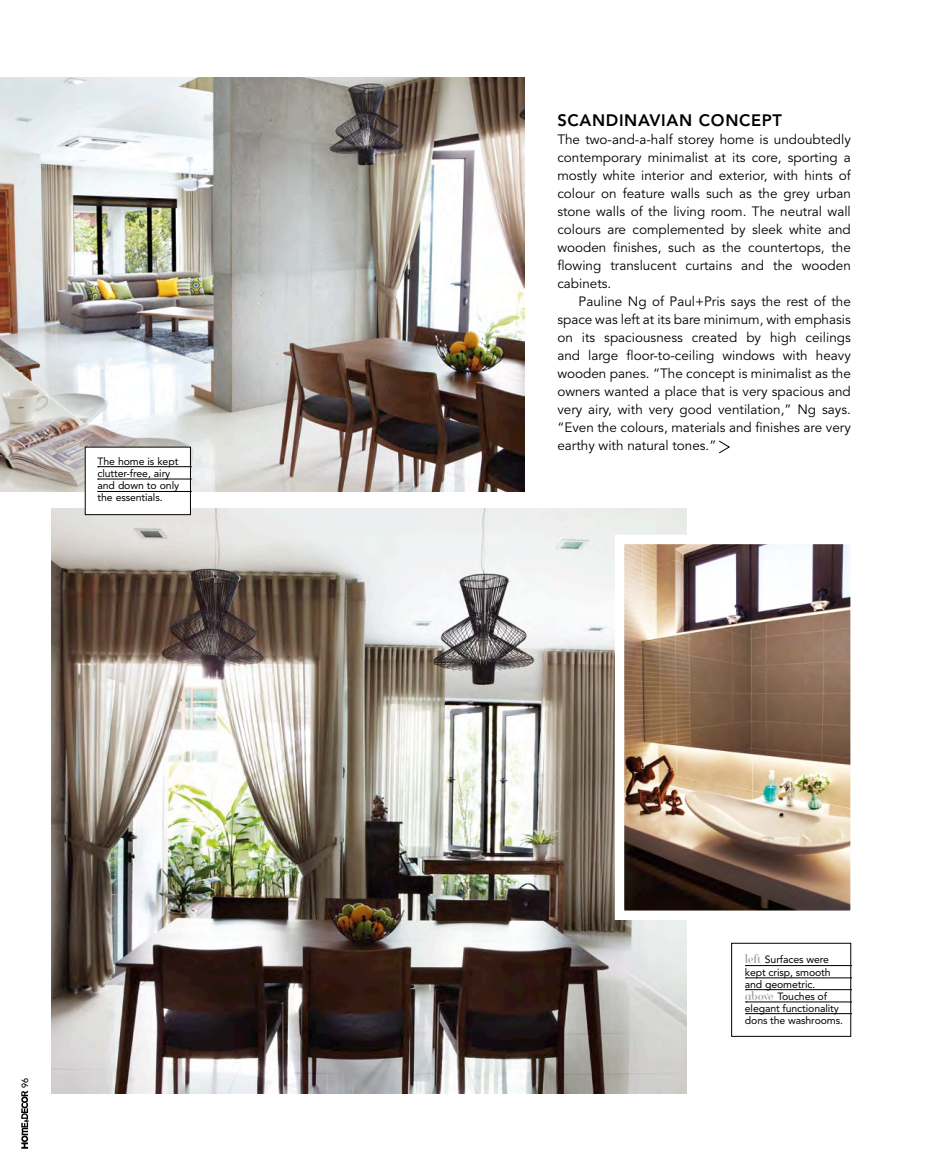
<style>
.page{position:relative;width:936px;height:1170px;background:#fff}
.page>*{position:absolute;margin:0;border:0;box-sizing:border-box;transform-origin:0 0}
.t1{font:800 16.5px "Avenir";letter-spacing:.04em;color:#000}
.t2{font:13.5px/18px "Avenir";color:#000;text-align:justify}
.t3{font:10.5px/12px "Avenir";letter-spacing:-.01em;color:#000}
.t4{font:500 9px "Avenir";color:#000}
.s1{font-family:"Cantabile";font-size:13.5px;color:#9d9d9c}
</style>
<div class="page">
<img style="left:51px;top:508px;width:635px;height:585px">
<img style="left:0;top:78px;width:524px;height:413px">
<div style="left:85px;top:447px;width:105px;height:67px;background:#fff"></div>
<svg style="left:98px;top:491px;width:93px;height:1px"></svg>
<svg style="left:98px;top:478px;width:93px;height:1px"></svg>
<svg style="left:98px;top:466px;width:93px;height:1px"></svg>
<img style="left:624px;top:544px;width:225px;height:365px">
<div style="left:614px;top:534px;width:245px;height:385px;border:9px solid #fff"></div>
<svg style="left:719px;top:440px;width:11px;height:14px"></svg>
<div style="left:731px;top:943px;width:119px;height:93px;border:1px solid #000"></div>
<svg style="left:745px;top:989px;width:106px;height:1px"></svg>
<svg style="left:745px;top:1001px;width:106px;height:1px"></svg>
<svg style="left:745px;top:977px;width:106px;height:1px"></svg>
<svg style="left:745px;top:965px;width:106px;height:1px"></svg>
<svg style="left:745px;top:1013px;width:106px;height:1px"></svg>
<svg style="left:21px;top:1090px;width:7px;height:58px"></svg>
<p class="t3" style="left:97px;top:455px;width:83px">The home is kept clutter-free, airy and down to only the essentials.</p>
<p class="t4" style="left:20px;top:1087px;width:12px;rotate:-90deg">96</p>
<p class="t1" style="left:557px;top:111px;width:226px">SCANDINAVIAN CONCEPT</p>
<p class="t2" style="left:557px;top:131px;width:295px">The two-and-a-half storey home is undoubtedly contemporary minimalist at its core, sporting a mostly white interior and exterior, with hints of colour on feature walls such as the grey urban stone walls of the living room. The neutral wall colours are complemented by sleek white and wooden finishes, such as the countertops, the flowing translucent curtains and the wooden cabinets.</p>
<p class="t2" style="left:557px;top:293px;width:295px;text-indent:21px">Pauline Ng of Paul+Pris says the rest of the space was left at its bare minimum, with emphasis on its spaciousness created by high ceilings and large floor-to-ceiling windows with heavy wooden panes. “The concept is minimalist as the owners wanted a place that is very spacious and very airy, with very good ventilation,” Ng says. “Even the colours, materials and finishes are very earthy with natural tones.”</p>
<p class="t3" style="left:744px;top:953px;width:100px"><span class="s1">left</span> Surfaces were kept crisp, smooth and geometric. <span class="s1">above</span> Touches of elegant functionality dons the washrooms.</p>
</div>
